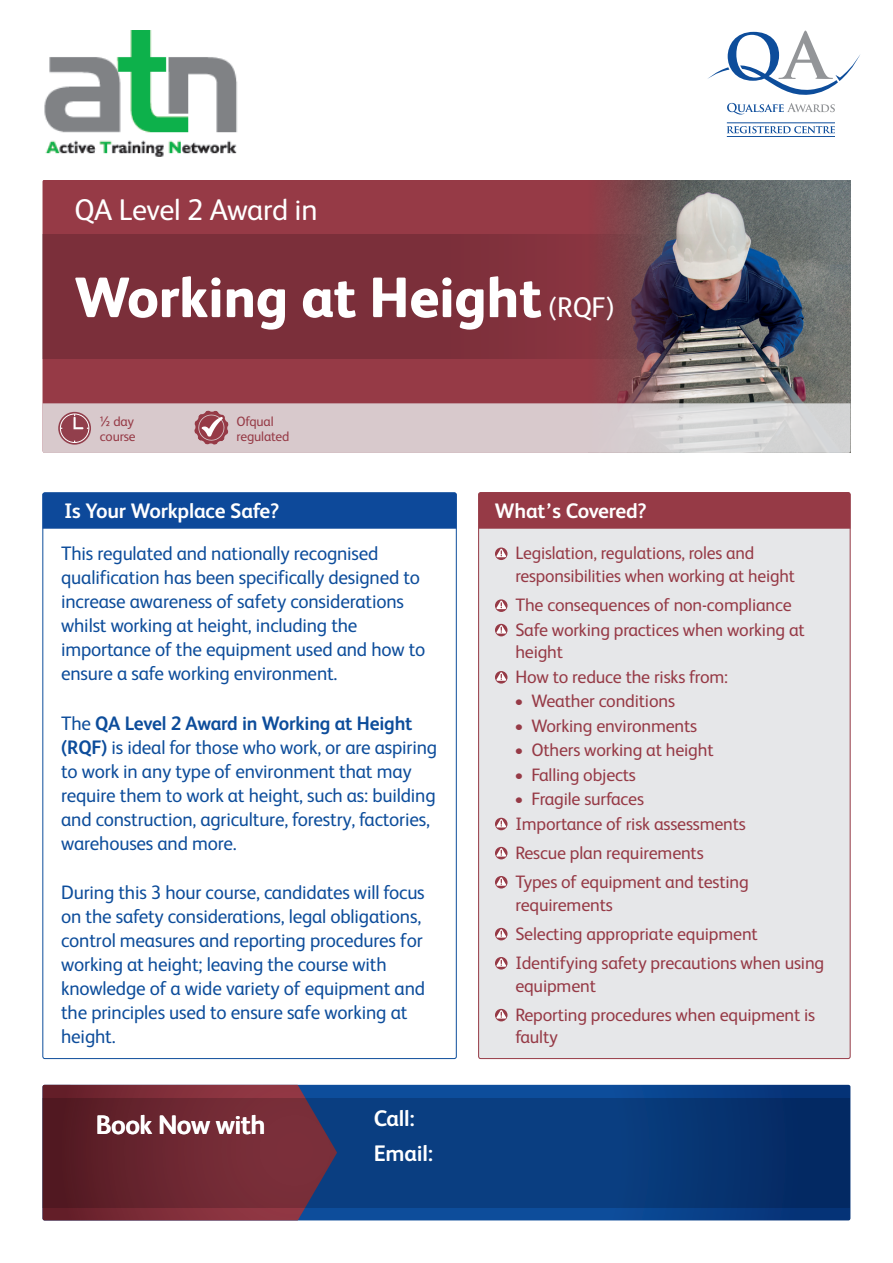
<style>
.page{position:relative;width:893px;height:1263px;background:#fff}
.page>*{position:absolute;margin:0;border:0;box-sizing:border-box;transform-origin:0 0}
.t1{font:800 57px "FS Albert";letter-spacing:-.01em;color:#fff}
.t2{font:30px "FS Albert";letter-spacing:-.015em;color:#fff}
.t3{font:700 26.7px "FS Albert";letter-spacing:-.02em;color:#fff}
.t4{font:700 22.5px/34.5px "FS Albert";letter-spacing:-.01em;color:#fff}
.t5{font:700 21px "FS Albert";letter-spacing:-.01em;color:#fff}
.t6{font:19.5px/24px "FS Albert";letter-spacing:-.01em;color:#0d4d9b}
.t7{font:18px/29.1px "FS Albert";letter-spacing:-.01em;color:#963a46}
.t8{font:13.5px/15px "FS Albert";letter-spacing:-.01em;color:#963a46}
.s1{font-weight:400;font-size:28.5px}
.s2{font-weight:700}
</style>
<div class="page">
<img style="left:735px;top:180px;width:115px;height:223px">
<svg style="left:43px;top:180px;width:693px;height:273px;background:#94464f"></svg>
<svg style="left:337px;top:1085px;width:513px;height:135px;background:#0a4590"></svg>
<div style="left:479px;top:492px;width:371px;height:566px;background:#e6e7e9;border-radius:2px"></div>
<svg style="left:43px;top:1085px;width:294px;height:135px;background:#703044"></svg>
<svg style="left:495px;top:547px;width:12px;height:13px"></svg>
<svg style="left:496px;top:548px;width:11px;height:9px"></svg>
<svg style="left:495px;top:599px;width:12px;height:13px"></svg>
<svg style="left:496px;top:600px;width:11px;height:9px"></svg>
<div style="left:495px;top:624px;width:12px;height:12px;background:#963a46;border-radius:50%"></div>
<svg style="left:496px;top:624px;width:11px;height:10px"></svg>
<svg style="left:495px;top:671px;width:12px;height:13px"></svg>
<svg style="left:496px;top:671px;width:11px;height:10px"></svg>
<svg style="left:495px;top:818px;width:12px;height:12px"></svg>
<svg style="left:496px;top:818px;width:11px;height:9px"></svg>
<svg style="left:495px;top:847px;width:12px;height:12px"></svg>
<svg style="left:496px;top:847px;width:11px;height:9px"></svg>
<div style="left:495px;top:876px;width:12px;height:12px;background:#963a46;border-radius:50%"></div>
<svg style="left:496px;top:876px;width:11px;height:10px"></svg>
<svg style="left:495px;top:928px;width:12px;height:12px"></svg>
<svg style="left:496px;top:928px;width:11px;height:9px"></svg>
<div style="left:495px;top:957px;width:12px;height:12px;background:#963a46;border-radius:50%"></div>
<svg style="left:496px;top:957px;width:11px;height:10px"></svg>
<svg style="left:495px;top:1009px;width:12px;height:12px"></svg>
<svg style="left:496px;top:1009px;width:11px;height:9px"></svg>
<div style="left:479px;top:492px;width:371px;height:37px;background:#963a46"></div>
<div style="left:43px;top:492px;width:414px;height:37px;background:#0d499a"></div>
<svg style="left:43px;top:234px;width:807px;height:124px;background:#753d48"></svg>
<svg style="left:43px;top:1098px;width:807px;height:110px;background:#2a325f"></svg>
<svg style="left:43px;top:403px;width:807px;height:50px;background:#d5c7ca"></svg>
<svg style="left:727px;top:103px;width:108px;height:12px"></svg>
<svg style="left:707px;top:31px;width:153px;height:64px"></svg>
<svg style="left:727px;top:126px;width:108px;height:7px"></svg>
<hr style="left:727px;top:123px;width:108px;height:1px;background:#0d4d9b">
<hr style="left:727px;top:136px;width:108px;height:1px;background:#0d4d9b">
<img style="left:44px;top:30px;width:194px;height:127px">
<h2 class="t2" style="left:74px;top:193px;width:245px">QA Level 2 Award in</h2>
<h1 class="t1" style="left:74px;top:265px;width:542px">Working at Height <span class="s1">(RQF)</span></h1>
<p class="t8" style="left:100px;top:413px;width:37px">½ day course</p>
<p class="t8" style="left:236px;top:413px;width:55px">Ofqual regulated</p>
<p class="t5" style="left:64px;top:499px;width:217px">Is Your Workplace Safe?</p>
<p class="t6" style="left:61px;top:542px;width:366px">This regulated and nationally recognised qualification has been specifically designed to increase awareness of safety considerations whilst working at height, including the importance of the equipment used and how to ensure a safe working environment.</p>
<p class="t6" style="left:61px;top:711px;width:377px">The <span class="s2">QA Level 2 Award in Working at Height (RQF)</span> is ideal for those who work, or are aspiring to work in any type of environment that may require them to work at height, such as: building and construction, agriculture, forestry, factories, warehouses and more.</p>
<p class="t6" style="left:61px;top:881px;width:365px">During this 3 hour course, candidates will focus on the safety considerations, legal obligations, control measures and reporting procedures for working at height; leaving the course with knowledge of a wide variety of equipment and the principles used to ensure safe working at height.</p>
<h3 class="t3" style="left:96px;top:1110px;width:171px">Book Now with</h3>
<p class="t4" style="left:374px;top:1101px;width:61px">Call:<br>Email:</p>
<p class="t5" style="left:495px;top:499px;width:153px">What’s Covered?</p>
<p class="t7" style="left:515px;top:542px;width:281px;line-height:22.8px">Legislation, regulations, roles and responsibilities when working at height</p>
<p class="t7" style="left:515px;top:593px;width:291px;line-height:24.5px">The consequences of non-compliance<br>Safe working practices when working at</p>
<p class="t7" style="left:515px;top:640px;width:214px;line-height:24.5px">height<br>How to reduce the risks from:</p>
<p class="t7" style="left:514px;top:686px;width:162px">• Weather conditions</p>
<p class="t7" style="left:514px;top:711px;width:184px">• Working environments</p>
<p class="t7" style="left:514px;top:735px;width:201px">• Others working at height</p>
<p class="t7" style="left:514px;top:760px;width:123px">• Falling objects</p>
<p class="t7" style="left:514px;top:787px;width:233px;line-height:24.5px">• Fragile surfaces<br>Importance of risk assessments</p>
<p class="t7" style="left:515px;top:838px;width:235px">Rescue plan requirements<br>Types of equipment and testing</p>
<p class="t7" style="left:515px;top:890px;width:310px">requirements<br>Selecting appropriate equipment<br>Identifying safety precautions when using</p>
<p class="t7" style="left:515px;top:971px;width:301px">equipment<br>Reporting procedures when equipment is</p>
<p class="t7" style="left:515px;top:1023px;width:44px">faulty</p>
</div>
